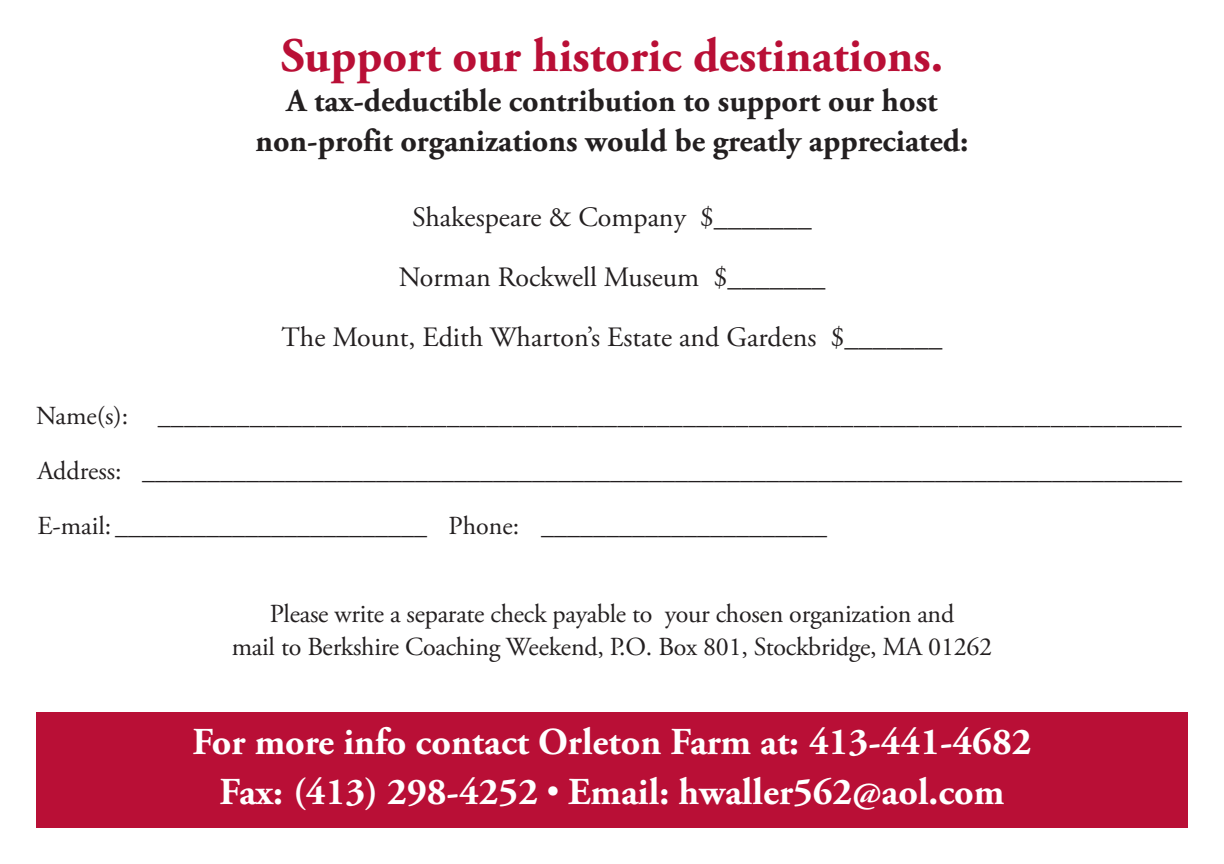
<style>
.page{position:relative;width:1224px;height:864px;background:#fff}
.page>*{position:absolute;margin:0;border:0;box-sizing:border-box;transform-origin:0 0}
.t1{font:700 48px "Adobe Garamond Pro";color:#b90f36}
.t2{font:700 38px/50px "Adobe Garamond Pro";color:#fff;text-align:center}
.t3{font:700 32px/40px "Adobe Garamond Pro";color:#231f20;text-align:center}
.t4{font:28px/60px "Adobe Garamond Pro";color:#231f20;text-align:center}
.t5{font:26px/55.2px "Adobe Garamond Pro";letter-spacing:-.01em;color:#231f20;text-align:justify}
.s1{font-size:30px}
</style>
<div class="page">
<div style="left:36px;top:712px;width:1152px;height:116px;background:#b90f36"></div>
<h1 class="t1" style="left:281px;top:36px;width:664px">Support our historic destinations.</h1>
<p class="t3" style="left:256px;top:83px;width:714px">A tax-deductible contribution to support our host non-profit organizations would be greatly appreciated:</p>
<p class="t4" style="left:281px;top:190px;width:663px">Shakespeare &amp; Company $_______<br>Norman Rockwell Museum $_______<br>The Mount, Edith Wharton’s Estate and Gardens $_______</p>
<p class="t5" style="left:36px;top:390px;width:1148px">Name(s): ______________________________________________________________________________ Address: ________________________________________________________________________________ E-mail: ________________________ Phone: ______________________</p>
<p class="t5" style="left:232px;top:600px;width:762px;line-height:32.6px;text-align:center">Please write a separate check payable to your chosen organization and<br>mail to Berkshire Coaching Weekend, P.O. Box 801, Stockbridge, MA 01262</p>
<h2 class="t2" style="left:192px;top:720px;width:841px">For more info contact Orleton Farm at: 413-441-4682<br>Fax: (413) 298-4252 <span class="s1">•</span> Email: hwaller562@aol.com</h2>
</div>
